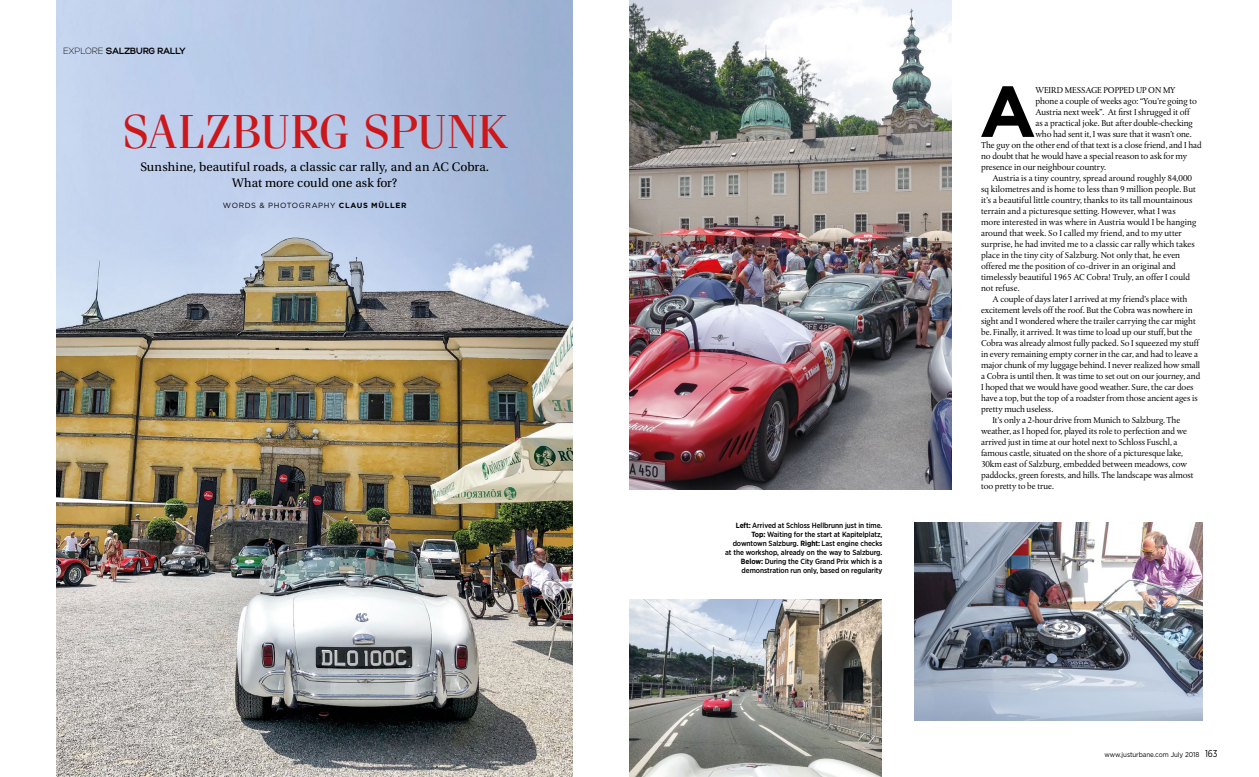
<style>
.page{position:relative;width:1259px;height:777px;background:#fff}
.page>*{position:absolute;margin:0;border:0;box-sizing:border-box;transform-origin:0 0}
.t1{font:700 71.9px "Gotham";color:#000}
.t2{font:47.7px "Fenice Std";letter-spacing:-.005em;color:#cd171a}
.t3{font:13px/16px "Utopia Std";letter-spacing:.005em;color:#000;text-align:center}
.t4{font:9px "Albertina MT Std";letter-spacing:-.01em;color:#000}
.t5{font:9px "Gabriel Sans Bold";color:#000;scale:.9 1}
.t6{font:500 7.5px/9px "Gotham Narrow";letter-spacing:-.01em;color:#000;text-align:right}
.t7{font:7.5px "Gotham";letter-spacing:.085em;color:#000}
.t8{font:7px "Gotham";letter-spacing:-.01em;color:#000;scale:.9 1}
.s1{font-family:"Gabriel Sans Light"}
.s2{font-weight:700}
.s3{font-family:"Gotham Narrow";font-size:10px}
</style>
<div class="page">
<img style="left:57px;top:0;width:516px;height:777px">
<img style="left:914px;top:522px;width:288px;height:198px">
<img style="left:629px;top:0;width:322px;height:489px">
<img style="left:629px;top:599px;width:252px;height:178px">
<p class="t5" style="left:63px;top:46px;width:138px"><span class="s1">EXPLORE</span> SALZBURG RALLY</p>
<h2 class="t2" style="left:122px;top:103px;width:386px">SALZBURG SPUNK</h2>
<h3 class="t3" style="left:140px;top:159px;width:350px">Sunshine, beautiful roads, a classic car rally, and an AC Cobra.<br>What more could one ask for?</h3>
<p class="t7" style="left:223px;top:201px;width:185px">WORDS &amp; PHOTOGRAPHY <span class="s2">CLAUS MÜLLER</span></p>
<p class="t6" style="left:725px;top:521px;width:159px"><span class="s2">Left:</span> Arrived at Schloss Hellbrunn just in time.<br><span class="s2">Top:</span> Waiting for the start at Kapitelplatz, downtown Salzburg. <span class="s2">Right:</span> Last engine checks at the workshop, already on the way to Salzburg.<br><span class="s2">Below:</span> During the City Grand Prix which is a demonstration run only, based on regularity</p>
<h1 class="t1" style="left:979px;top:64px;width:58px">A</h1>
<p class="t4" style="left:1035px;top:85px;width:142px">WEIRD MESSAGE POPPED UP ON MY</p>
<p class="t4" style="left:1035px;top:96px;width:163px">phone a couple of weeks ago: “You’re going to</p>
<p class="t4" style="left:1035px;top:107px;width:156px">Austria next week”. At first I shrugged it off</p>
<p class="t4" style="left:1035px;top:118px;width:159px">as a practical joke. But after double-checking</p>
<p class="t4" style="left:1035px;top:129px;width:158px">who had sent it, I was sure that it wasn’t one.</p>
<p class="t4" style="left:981px;top:140px;width:222px">The guy on the other end of that text is a close friend, and I had</p>
<p class="t4" style="left:981px;top:151px;width:207px">no doubt that he would have a special reason to ask for my</p>
<p class="t4" style="left:981px;top:162px;width:126px">presence in our neighbour country.</p>
<p class="t4" style="left:992px;top:173px;width:201px">Austria is a tiny country, spread around roughly 84,000</p>
<p class="t4" style="left:981px;top:184px;width:216px">sq kilometres and is home to less than 9 million people. But</p>
<p class="t4" style="left:981px;top:195px;width:213px">it’s a beautiful little country, thanks to its tall mountainous</p>
<p class="t4" style="left:981px;top:206px;width:196px">terrain and a picturesque setting. However, what I was</p>
<p class="t4" style="left:981px;top:217px;width:217px">more interested in was where in Austria would I be hanging</p>
<p class="t4" style="left:981px;top:228px;width:202px">around that week. So I called my friend, and to my utter</p>
<p class="t4" style="left:981px;top:239px;width:215px">surprise, he had invited me to a classic car rally which takes</p>
<p class="t4" style="left:981px;top:250px;width:200px">place in the tiny city of Salzburg. Not only that, he even</p>
<p class="t4" style="left:981px;top:261px;width:196px">offered me the position of co-driver in an original and</p>
<p class="t4" style="left:981px;top:272px;width:210px">timelessly beautiful 1965 AC Cobra! Truly, an offer I could</p>
<p class="t4" style="left:981px;top:283px;width:40px">not refuse.</p>
<p class="t4" style="left:992px;top:294px;width:196px">A couple of days later I arrived at my friend’s place with</p>
<p class="t4" style="left:981px;top:305px;width:213px">excitement levels off the roof. But the Cobra was nowhere in</p>
<p class="t4" style="left:981px;top:316px;width:216px">sight and I wondered where the trailer carrying the car might</p>
<p class="t4" style="left:981px;top:327px;width:213px">be. Finally, it arrived. It was time to load up our stuff, but the</p>
<p class="t4" style="left:981px;top:338px;width:220px">Cobra was already almost fully packed. So I squeezed my stuff</p>
<p class="t4" style="left:981px;top:349px;width:218px">in every remaining empty corner in the car, and had to leave a</p>
<p class="t4" style="left:981px;top:360px;width:221px">major chunk of my luggage behind. I never realized how small</p>
<p class="t4" style="left:981px;top:371px;width:221px">a Cobra is until then. It was time to set out on our journey, and</p>
<p class="t4" style="left:981px;top:382px;width:214px">I hoped that we would have good weather. Sure, the car does</p>
<p class="t4" style="left:981px;top:393px;width:218px">have a top, but the top of a roadster from those ancient ages is</p>
<p class="t4" style="left:981px;top:404px;width:74px">pretty much useless.</p>
<p class="t4" style="left:992px;top:415px;width:189px">It’s only a 2-hour drive from Munich to Salzburg. The</p>
<p class="t4" style="left:981px;top:426px;width:207px">weather, as I hoped for, played its role to perfection and we</p>
<p class="t4" style="left:981px;top:437px;width:198px">arrived just in time at our hotel next to Schloss Fuschl, a</p>
<p class="t4" style="left:981px;top:448px;width:204px">famous castle, situated on the shore of a picturesque lake,</p>
<p class="t4" style="left:981px;top:459px;width:207px">30km east of Salzburg, embedded between meadows, cow</p>
<p class="t4" style="left:981px;top:470px;width:214px">paddocks, green forests, and hills. The landscape was almost</p>
<p class="t4" style="left:981px;top:481px;width:75px">too pretty to be true.</p>
<p class="t8" style="left:1104px;top:750px;width:127px">www.justurbane.com July 2018 <span class="s3">163</span></p>
</div>
